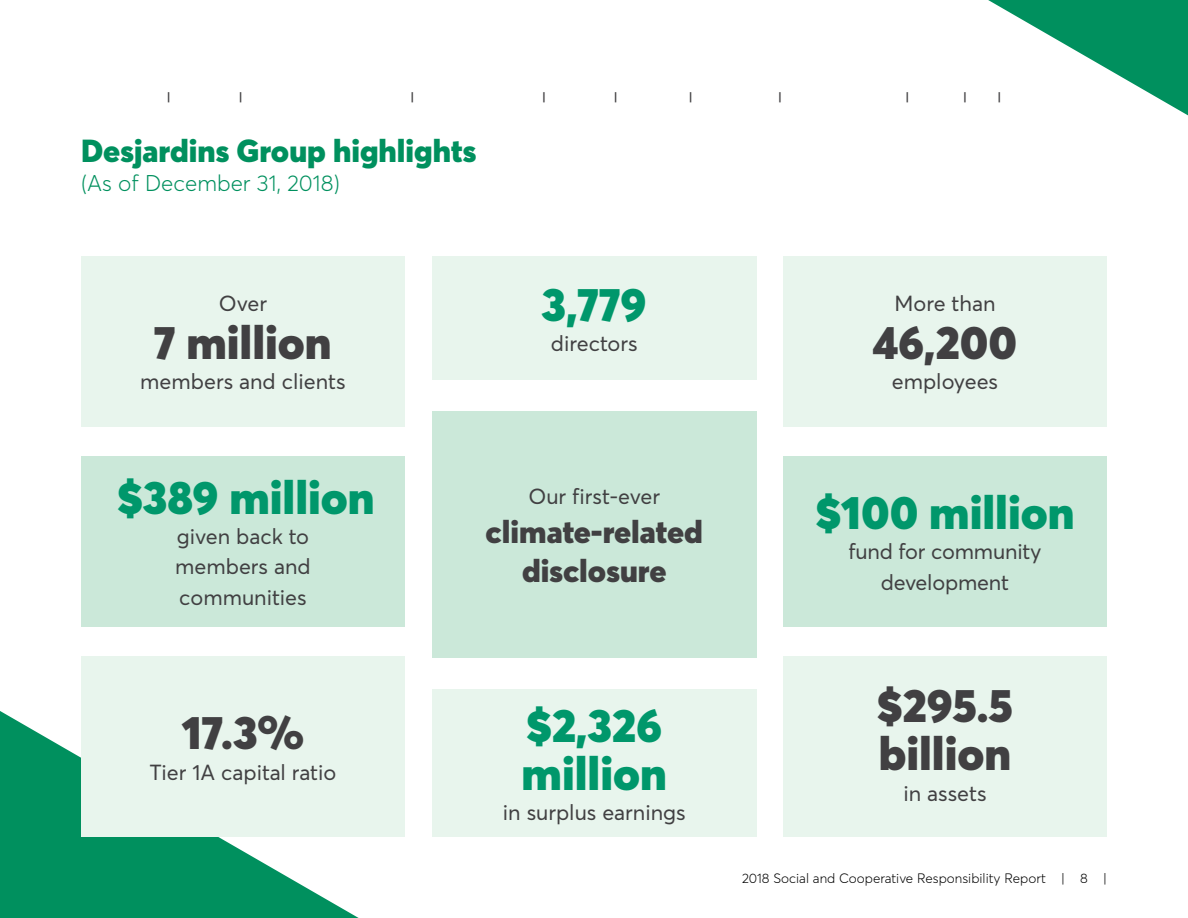
<style>
.page{position:relative;width:1188px;height:918px;background:#fff}
.page>*{position:absolute;margin:0;border:0;box-sizing:border-box;transform-origin:0 0}
.t1{font:900 46.5px/48px "Averta";color:#00976b}
.t2{font:900 46.5px/48px "Averta";color:#414042}
.t3{font:900 31.5px "Averta";color:#00905e}
.t4{font:900 31.5px/39px "Averta";color:#414042;text-align:center}
.t5{font:300 22.5px "Averta";color:#00905e}
.t6{font:21.6px/30.3px "Averta";color:#414042;text-align:justify}
.t7{font:300 13.5px "Averta";color:#000}
.t8{font:700 12px "Averta";color:#414042}
</style>
<div class="page">
<svg style="left:988px;top:0;width:200px;height:115px"></svg>
<svg style="left:0;top:711px;width:359px;height:207px;fill:#00905e"></svg>
<div style="left:81px;top:256px;width:324px;height:171px;background:#e8f5ed"></div>
<div style="left:432px;top:256px;width:325px;height:124px;background:#e8f5ed"></div>
<div style="left:783px;top:256px;width:324px;height:171px;background:#e8f5ed"></div>
<div style="left:81px;top:456px;width:324px;height:171px;background:#cbe8d9"></div>
<div style="left:432px;top:411px;width:325px;height:247px;background:#cbe8d9"></div>
<div style="left:783px;top:456px;width:324px;height:171px;background:#cbe8d9"></div>
<div style="left:81px;top:656px;width:324px;height:181px;background:#e8f5ed"></div>
<div style="left:432px;top:689px;width:325px;height:148px;background:#e8f5ed"></div>
<div style="left:783px;top:656px;width:324px;height:181px;background:#e8f5ed"></div>
<p class="t8" style="left:167px;top:89px;width:5px">|</p>
<p class="t8" style="left:239px;top:89px;width:5px">|</p>
<p class="t8" style="left:411px;top:89px;width:5px">|</p>
<p class="t8" style="left:542px;top:89px;width:5px">|</p>
<p class="t8" style="left:614px;top:89px;width:5px">|</p>
<p class="t8" style="left:689px;top:89px;width:5px">|</p>
<p class="t8" style="left:778px;top:89px;width:5px">|</p>
<p class="t8" style="left:906px;top:89px;width:5px">|</p>
<p class="t8" style="left:963px;top:89px;width:5px">|</p>
<p class="t8" style="left:998px;top:89px;width:5px">|</p>
<h2 class="t3" style="left:81px;top:131px;width:397px">Desjardins Group highlights</h2>
<p class="t5" style="left:81px;top:169px;width:261px">(As of December 31, 2018)</p>
<p class="t6" style="left:219px;top:288px;width:50px">Over</p>
<h1 class="t2" style="left:154px;top:318px;width:179px">7 million</h1>
<p class="t6" style="left:140px;top:366px;width:207px">members and clients</p>
<h1 class="t1" style="left:117px;top:473px;width:259px">$389 million</h1>
<p class="t6" style="left:175px;top:521px;width:137px">given back to members and communities</p>
<h1 class="t1" style="left:542px;top:280px;width:107px">3 ,779</h1>
<p class="t6" style="left:551px;top:328px;width:88px">directors</p>
<p class="t6" style="left:528px;top:481px;width:133px">Our first-ever</p>
<h2 class="t4" style="left:486px;top:512px;width:219px">climate-related disclosure</h2>
<h1 class="t2" style="left:182px;top:708px;width:124px">17.3%</h1>
<p class="t6" style="left:150px;top:757px;width:188px">Tier 1A capital ratio</p>
<h1 class="t1" style="left:522px;top:701px;width:147px">$2,326 million</h1>
<p class="t6" style="left:503px;top:797px;width:184px">in surplus earnings</p>
<p class="t6" style="left:894px;top:288px;width:103px">More than</p>
<h1 class="t2" style="left:873px;top:318px;width:146px">46,200</h1>
<p class="t6" style="left:892px;top:366px;width:108px">employees</p>
<h1 class="t1" style="left:815px;top:488px;width:261px">$100 million</h1>
<p class="t6" style="left:849px;top:536px;width:194px;text-align:center">fund for community development</p>
<h1 class="t2" style="left:877px;top:681px;width:138px">$295.5 billion</h1>
<p class="t6" style="left:903px;top:778px;width:85px">in assets</p>
<p class="t7" style="left:742px;top:870px;width:366px">2018 Social and Cooperative Responsibility Report | 8 |</p>
</div>
